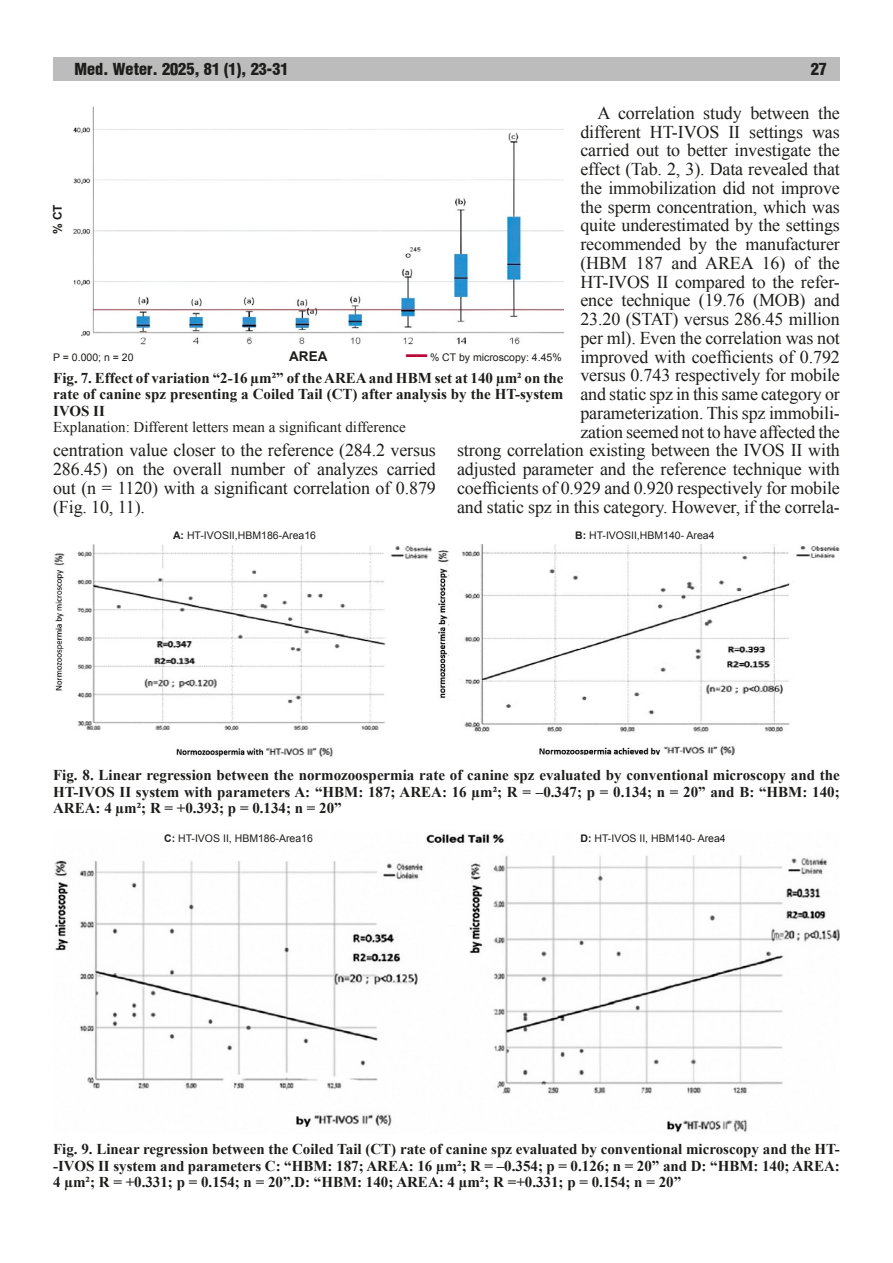
<style>
.page{position:relative;width:893px;height:1263px;background:#fff}
.page>*{position:absolute;margin:0;border:0;box-sizing:border-box;transform-origin:0 0}
.t1{font:18px/18.8px "Times New Roman";letter-spacing:-.01em;color:#1d1d1b;text-align:justify}
.t2{font:16.5px "Switz Cond Blackpl";color:#1d1d1b}
.t3{font:700 15px/16.5px "Times New Roman";color:#1d1d1b;text-align:justify}
.t4{font:15px "Times New Roman";color:#1d1d1b}
.t5{font:700 13.5px "Arial";color:#1d1d1b}
.t6{font:700 12px "Arial";color:#1d1d1b}
.t7{font:10.5px "Arial";color:#1d1d1b}
.s1{font-weight:700;font-size:19.5px;color:#b90738}
.s2{font-weight:700}
</style>
<div class="page">
<div style="left:53px;top:57px;width:787px;height:24px;background:#bcbcbc"></div>
<img style="left:73px;top:106px;width:490px;height:239px">
<img style="left:54px;top:544px;width:378px;height:213px">
<img style="left:438px;top:544px;width:402px;height:212px">
<img style="left:54px;top:833px;width:786px;height:300px">
<p class="t2" style="left:74px;top:58px;width:216px">Med. Weter. 2025, 81 (1), 23-31</p>
<p class="t2" style="left:811px;top:58px;width:18px">27</p>
<p class="t1" style="left:457px;top:103px;width:384px;text-align:right">A correlation study between the<br>different HT-IVOS II settings was<br>carried out to better investigate the<br>effect (Tab. 2, 3). Data revealed that<br>the immobilization did not improve<br>the sperm concentration, which was<br>quite underestimated by the settings<br>recommended by the manufacturer<br>(HBM 187 and AREA 16) of the<br>HT-IVOS II compared to the refer-<br>ence technique (19.76 (MOB) and<br>23.20 (STAT) versus 286.45 million<br>per ml). Even the correlation was not<br>improved with coefficients of 0.792<br>versus 0.743 respectively for mobile<br>and static spz in this same category or parameterization. This spz immobili-<br>zation seemed not to have affected the<br>strong correlation existing between the IVOS II with adjusted parameter and the reference technique with coefficients of 0.929 and 0.920 respectively for mobile and static spz in this category. However, if the correla-</p>
<p class="t6" style="left:50px;top:234px;width:31px;rotate:-90deg">% CT</p>
<p class="t7" style="left:53px;top:350px;width:82px">P = 0.000; n = 20</p>
<p class="t5" style="left:289px;top:347px;width:40px">AREA</p>
<p class="t7" style="left:406px;top:350px;width:157px"><span class="s1">––</span> % CT by microscopy: 4.45%</p>
<p class="t3" style="left:53px;top:369px;width:512px">Fig. 7. Effect of variation “2-16 µm²” of the AREA and HBM set at 140 µm² on the rate of canine spz presenting a Coiled Tail (CT) after analysis by the HT-system IVOS II</p>
<p class="t4" style="left:53px;top:417px;width:354px">Explanation: Different letters mean a significant difference</p>
<p class="t1" style="left:53px;top:441px;width:384px">centration value closer to the reference (284.2 versus 286.45) on the overall number of analyzes carried out (n = 1120) with a significant correlation of 0.879 (Fig. 10, 11).</p>
<p class="t7" style="left:173px;top:528px;width:144px"><span class="s2">A:</span> HT-IVOSII,HBM186-Area16</p>
<p class="t7" style="left:575px;top:528px;width:141px"><span class="s2">B:</span> HT-IVOSII,HBM140- Area4</p>
<p class="t3" style="left:53px;top:766px;width:788px">Fig. 8. Linear regression between the normozoospermia rate of canine spz evaluated by conventional microscopy and the HT-IVOS II system with parameters A: “HBM: 187; AREA: 16 µm²; R = –0.347; p = 0.134; n = 20” and B: “HBM: 140; AREA: 4 µm²; R = +0.393; p = 0.134; n = 20”</p>
<p class="t7" style="left:164px;top:831px;width:150px"><span class="s2">C:</span> HT-IVOS II, HBM186-Area16</p>
<p class="t7" style="left:580px;top:831px;width:147px"><span class="s2">D:</span> HT-IVOS II, HBM140- Area4</p>
<p class="t3" style="left:53px;top:1141px;width:788px">Fig. 9. Linear regression between the Coiled Tail (CT) rate of canine spz evaluated by conventional microscopy and the HT--IVOS II system and parameters C: “HBM: 187; AREA: 16 µm²; R = –0.354; p = 0.126; n = 20” and D: “HBM: 140; AREA:<br>4 µm²; R = +0.331; p = 0.154; n = 20”.D: “HBM: 140; AREA: 4 µm²; R =+0.331; p = 0.154; n = 20”</p>
</div>
